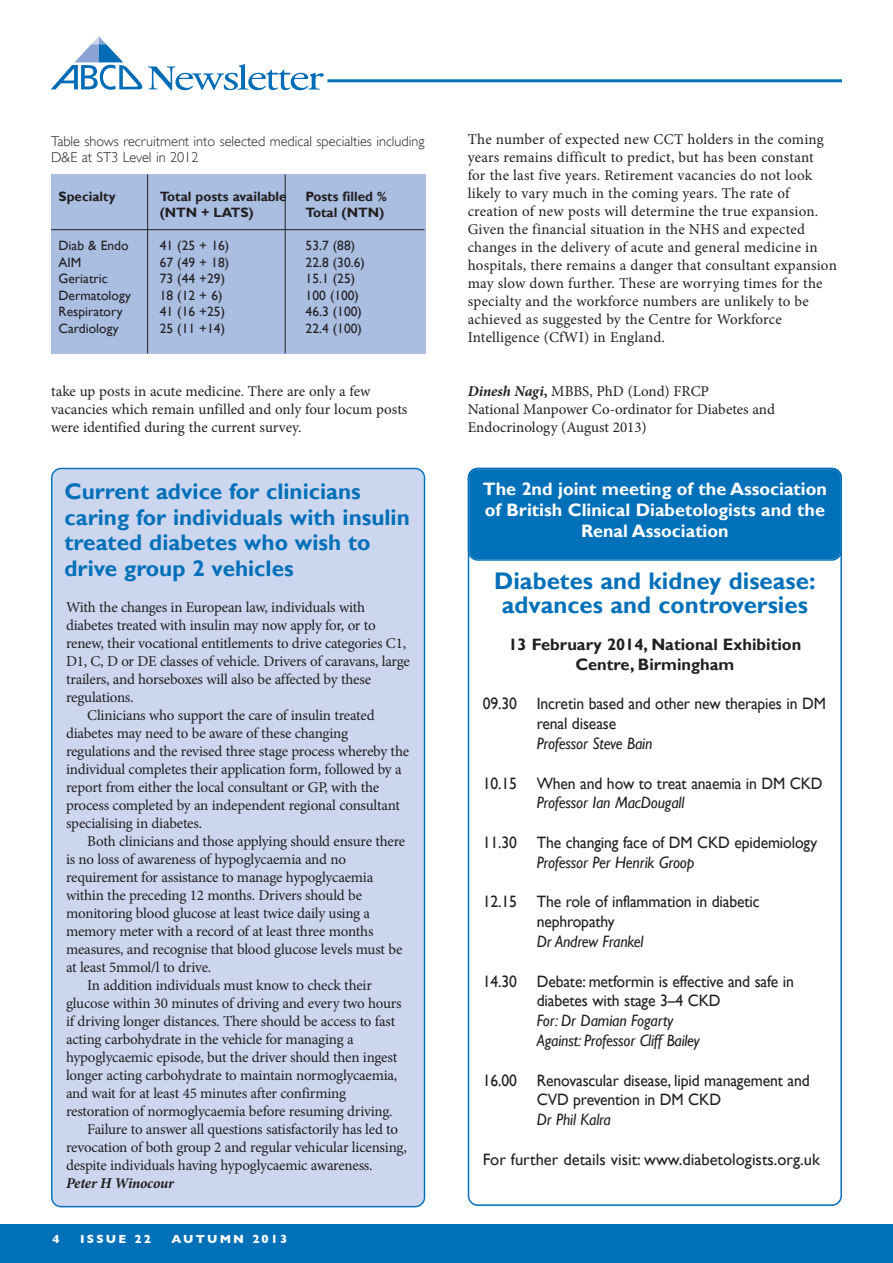
<style>
.page{position:relative;width:893px;height:1263px;background:#fff}
.page>*{position:absolute;margin:0;border:0;box-sizing:border-box;transform-origin:0 0}
.t1{font:700 24px/24px "Gill Sans";color:#0070b9;text-align:center}
.t2{font:700 22.5px/25.5px "Gill Sans";color:#0070b9}
.t3{font:700 18px/21px "Gill Sans";color:#fff;text-align:center}
.t4{font:16.5px/19.8px "Gill Sans";letter-spacing:-.01em;color:#231f20;scale:.95 1}
.t5{font:italic 16.5px/19.8px "Gill Sans";letter-spacing:-.01em;color:#231f20;scale:.95 1}
.t6{font:700 16.5px/19.8px "Gill Sans";color:#231f20;text-align:center}
.t7{font:16.5px "Gill Sans";letter-spacing:-.01em;color:#231f20}
.t8{font:15px/18px "Minion Pro";letter-spacing:-.015em;color:#231f20}
.t9{font:15px/18px "Minion Pro";letter-spacing:.015em;color:#231f20}
.t10{font:italic 700 15px "Minion Pro";letter-spacing:-.02em;color:#231f20}
.t11{font:300 14.25px/16.5px "Gill Sans";color:#231f20}
.t12{font:13.5px "Gill Sans";color:#231f20}
.t13{font:700 13.5px "Gill Sans";color:#231f20}
.t14{font:700 12px "Gill Sans";letter-spacing:.18em;color:#fff}
.s1{font-weight:700;font-style:italic}
.s2{font-weight:700}
</style>
<div class="page">
<hr style="left:327px;top:79px;width:515px;height:3px;background:#0070b9">
<svg style="left:51px;top:36px;width:91px;height:54px"></svg>
<svg style="left:148px;top:64px;width:176px;height:26px"></svg>
<div style="left:0;top:1225px;width:893px;height:38px;background:#0070b9"></div>
<div style="left:51px;top:468px;width:374px;height:739px;background:#ccd6ee"></div>
<svg style="left:468px;top:561px;width:374px;height:645px"></svg>
<div style="left:468px;top:468px;width:374px;height:93px;background:#0070b9"></div>
<div style="left:51px;top:174px;width:374px;height:179px;background:#aabee2"></div>
<hr style="left:51px;top:229px;width:373px;height:1px;background:#231f20">
<hr style="left:147px;top:174px;width:1px;height:179px;background:#231f20">
<hr style="left:285px;top:174px;width:1px;height:179px;background:#231f20">
<p class="t11" style="left:51px;top:133px;width:375px">Table shows recruitment into selected medical specialties including<br>D&amp;E at ST3 Level in 2012</p>
<p class="t13" style="left:59px;top:188px;width:59px">Specialty</p>
<p class="t13" style="left:160px;top:188px;width:129px">Total posts available</p>
<p class="t13" style="left:306px;top:188px;width:83px">Posts filled %</p>
<p class="t13" style="left:160px;top:205px;width:96px">(NTN + LATS)</p>
<p class="t13" style="left:306px;top:205px;width:80px">Total (NTN)</p>
<p class="t12" style="left:59px;top:238px;width:72px">Diab &amp; Endo</p>
<p class="t12" style="left:160px;top:238px;width:71px">41 (25 + 16)</p>
<p class="t12" style="left:306px;top:238px;width:51px">53.7 (88)</p>
<p class="t12" style="left:59px;top:254px;width:24px">AIM</p>
<p class="t12" style="left:160px;top:254px;width:71px">67 (49 + 18)</p>
<p class="t12" style="left:306px;top:254px;width:61px">22.8 (30.6)</p>
<p class="t12" style="left:59px;top:271px;width:51px">Geriatric</p>
<p class="t12" style="left:160px;top:271px;width:67px">73 (44 +29)</p>
<p class="t12" style="left:306px;top:271px;width:51px">15.1 (25)</p>
<p class="t12" style="left:59px;top:287px;width:74px">Dermatology</p>
<p class="t12" style="left:160px;top:287px;width:64px">18 (12 + 6)</p>
<p class="t12" style="left:306px;top:287px;width:55px">100 (100)</p>
<p class="t12" style="left:59px;top:304px;width:66px">Respiratory</p>
<p class="t12" style="left:160px;top:304px;width:67px">41 (16 +25)</p>
<p class="t12" style="left:306px;top:304px;width:58px">46.3 (100)</p>
<p class="t12" style="left:59px;top:320px;width:62px">Cardiology</p>
<p class="t12" style="left:160px;top:320px;width:67px">25 (11 +14)</p>
<p class="t12" style="left:306px;top:320px;width:58px">22.4 (100)</p>
<p class="t8" style="left:51px;top:384px;width:358px">take up posts in acute medicine. There are only a few vacancies which remain unfilled and only four locum posts were identified during the current survey.</p>
<h2 class="t2" style="left:65px;top:479px;width:347px">Current advice for clinicians caring for individuals with insulin treated diabetes who wish to drive group 2 vehicles</h2>
<p class="t8" style="left:66px;top:600px;width:301px">With the changes in European law, individuals with</p>
<p class="t8" style="left:66px;top:618px;width:311px">diabetes treated with insulin may now apply for, or to</p>
<p class="t8" style="left:66px;top:636px;width:342px">renew, their vocational entitlements to drive categories C1,</p>
<p class="t8" style="left:66px;top:654px;width:345px">D1, C, D or DE classes of vehicle. Drivers of caravans, large</p>
<p class="t8" style="left:66px;top:672px;width:307px">trailers, and horseboxes will also be affected by these</p>
<p class="t8" style="left:66px;top:690px;width:69px">regulations.</p>
<p class="t8" style="left:87px;top:708px;width:289px">Clinicians who support the care of insulin treated</p>
<p class="t8" style="left:66px;top:726px;width:284px">diabetes may need to be aware of these changing</p>
<p class="t8" style="left:66px;top:744px;width:345px">regulations and the revised three stage process whereby the</p>
<p class="t8" style="left:66px;top:762px;width:337px">individual completes their application form, followed by a</p>
<p class="t8" style="left:66px;top:780px;width:315px">report from either the local consultant or GP, with the</p>
<p class="t8" style="left:66px;top:798px;width:335px">process completed by an independent regional consultant</p>
<p class="t8" style="left:66px;top:816px;width:138px">specialising in diabetes.</p>
<p class="t8" style="left:87px;top:834px;width:319px">Both clinicians and those applying should ensure there</p>
<p class="t8" style="left:66px;top:852px;width:281px">is no loss of awareness of hypoglycaemia and no</p>
<p class="t8" style="left:66px;top:870px;width:309px">requirement for assistance to manage hypoglycaemia</p>
<p class="t8" style="left:66px;top:888px;width:298px">within the preceding 12 months. Drivers should be</p>
<p class="t8" style="left:66px;top:906px;width:306px">monitoring blood glucose at least twice daily using a</p>
<p class="t8" style="left:66px;top:924px;width:309px">memory meter with a record of at least three months</p>
<p class="t8" style="left:66px;top:942px;width:338px">measures, and recognise that blood glucose levels must be</p>
<p class="t8" style="left:66px;top:960px;width:147px">at least 5mmol/l to drive.</p>
<p class="t8" style="left:87px;top:978px;width:286px">In addition individuals must know to check their</p>
<p class="t8" style="left:66px;top:996px;width:337px">glucose within 30 minutes of driving and every two hours</p>
<p class="t8" style="left:66px;top:1014px;width:331px">if driving longer distances. There should be access to fast</p>
<p class="t8" style="left:66px;top:1032px;width:289px">acting carbohydrate in the vehicle for managing a</p>
<p class="t8" style="left:66px;top:1050px;width:333px">hypoglycaemic episode, but the driver should then ingest</p>
<p class="t8" style="left:66px;top:1068px;width:333px">longer acting carbohydrate to maintain normoglycaemia,</p>
<p class="t8" style="left:66px;top:1086px;width:282px">and wait for at least 45 minutes after confirming</p>
<p class="t8" style="left:66px;top:1104px;width:328px">restoration of normoglycaemia before resuming driving.</p>
<p class="t8" style="left:87px;top:1122px;width:312px">Failure to answer all questions satisfactorily has led to</p>
<p class="t8" style="left:66px;top:1140px;width:342px">revocation of both group 2 and regular vehicular licensing,</p>
<p class="t8" style="left:66px;top:1158px;width:308px">despite individuals having hypoglycaemic awareness.</p>
<p class="t10" style="left:66px;top:1174px;width:109px">Peter H Winocour</p>
<p class="t14" style="left:53px;top:1232px;width:9px">4</p>
<p class="t14" style="left:80px;top:1232px;width:72px">ISSUE 22</p>
<p class="t14" style="left:171px;top:1232px;width:117px">AUTUMN 2013</p>
<p class="t9" style="left:468px;top:132px;width:371px">The number of expected new CCT holders in the coming years remains difficult to predict, but has been constant<br>for the last five years. Retirement vacancies do not look likely to vary much in the coming years. The rate of creation of new posts will determine the true expansion.<br>Given the financial situation in the NHS and expected changes in the delivery of acute and general medicine in hospitals, there remains a danger that consultant expansion may slow down further. These are worrying times for the specialty and the workforce numbers are unlikely to be achieved as suggested by the Centre for Workforce Intelligence (CfWI) in England.</p>
<p class="t8" style="left:468px;top:384px;width:309px"><span class="s1">Dinesh Nagi</span><span class="s2">,</span> MBBS, PhD (Lond) FRCP<br>National Manpower Co-ordinator for Diabetes and<br>Endocrinology (August 2013)</p>
<p class="t3" style="left:483px;top:478px;width:346px">The 2nd joint meeting of the Association of British Clinical Diabetologists and the<br>Renal Association</p>
<h1 class="t1" style="left:494px;top:569px;width:323px">Diabetes and kidney disease: advances and controversies</h1>
<p class="t6" style="left:508px;top:634px;width:294px">13 February 2014, National Exhibition<br>Centre, Birmingham</p>
<p class="t4" style="left:537px;top:694px;width:306px;text-indent:-54px">09.30 Incretin based and other new therapies in DM renal disease</p>
<p class="t5" style="left:537px;top:733px;width:123px">Professor Steve Bain</p>
<p class="t4" style="left:483px;top:773px;width:359px">10.15 When and how to treat anaemia in DM CKD</p>
<p class="t5" style="left:537px;top:793px;width:157px">Professor Ian MacDougall</p>
<p class="t4" style="left:483px;top:832px;width:354px">11.30 The changing face of DM CKD epidemiology</p>
<p class="t5" style="left:537px;top:852px;width:167px">Professor Per Henrik Groop</p>
<p class="t4" style="left:537px;top:892px;width:236px;text-indent:-54px">12.15 The role of inflammation in diabetic nephropathy</p>
<p class="t5" style="left:537px;top:931px;width:114px">Dr Andrew Frankel</p>
<p class="t4" style="left:537px;top:971px;width:272px;text-indent:-54px">14.30 Debate: metformin is effective and safe in diabetes with stage 3–4 CKD</p>
<p class="t5" style="left:537px;top:1010px;width:173px">For: Dr Damian Fogarty<br>Against: Professor Cliff Bailey</p>
<p class="t4" style="left:537px;top:1070px;width:289px;text-indent:-54px">16.00 Renovascular disease, lipid management and<br>CVD prevention in DM CKD</p>
<p class="t5" style="left:537px;top:1109px;width:80px">Dr Phil Kalra</p>
<p class="t7" style="left:483px;top:1149px;width:339px">For further details visit: www.diabetologists.org.uk</p>
</div>
